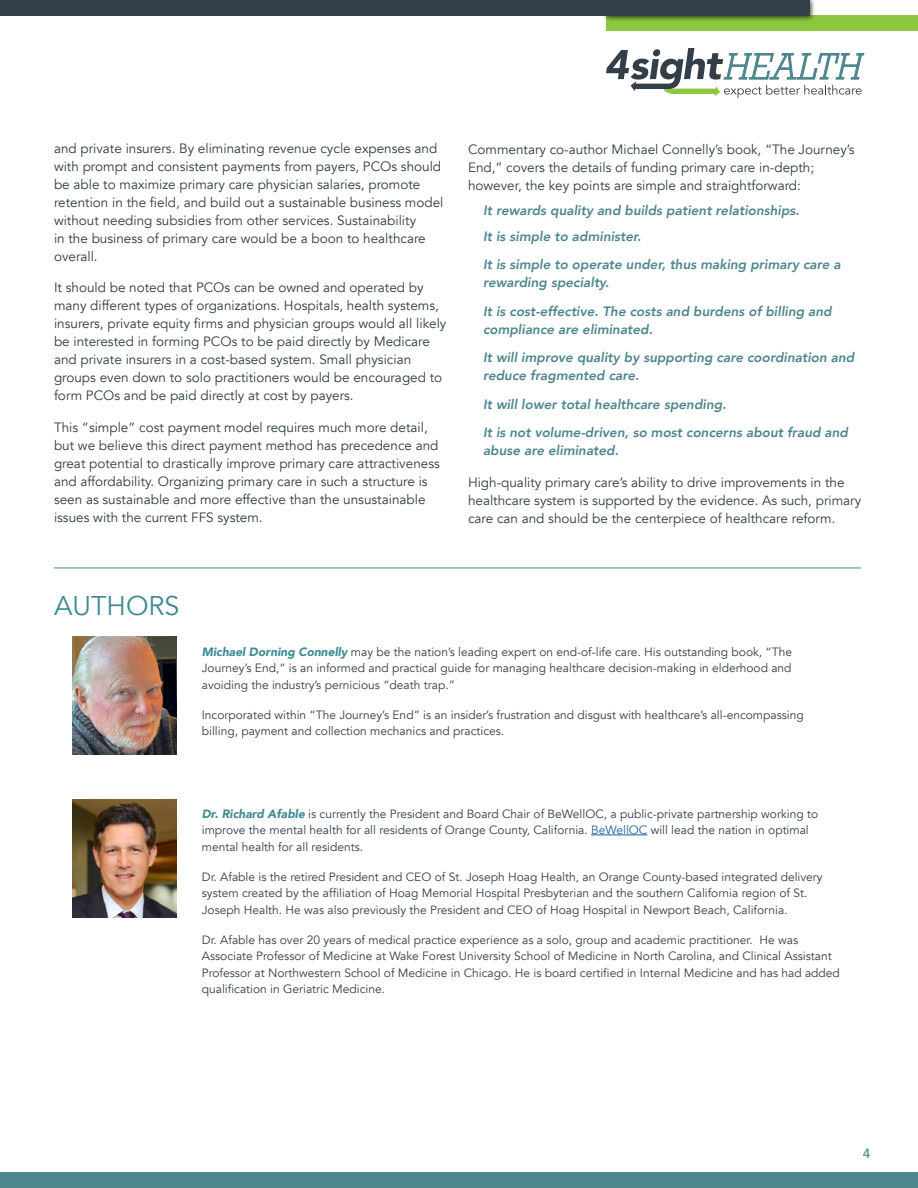
<style>
.page{position:relative;width:918px;height:1188px;background:#fff}
.page>*{position:absolute;margin:0;border:0;box-sizing:border-box;transform-origin:0 0}
.t1{font:27px "Avenir";color:#3e8b94}
.t2{font:13.5px/18px "Avenir";color:#303c42}
.t3{font:italic 800 13.5px/18px "Avenir";color:#4e868e}
.t4{font:500 13.5px "Avenir";color:#3e8b94}
.t5{font:12px/16.5px "Avenir";color:#333e48}
.s1{font-weight:900;font-style:italic;color:#3e8b94}
.s2{color:#215e9e}
</style>
<div class="page">
<svg style="left:606px;top:48px;width:258px;height:50px"></svg>
<div style="left:606px;top:16px;width:312px;height:15px;background:#8dc63f"></div>
<div style="left:602px;top:0;width:214px;height:22px;background:#000;opacity:.75"></div>
<div style="left:0;top:0;width:810px;height:16px;background:#333e48"></div>
<div style="left:0;top:1172px;width:918px;height:16px;background:#4e868e"></div>
<hr style="left:54px;top:568px;width:807px;height:1px;background:#3e8b94">
<hr style="left:591px;top:835px;width:56px;height:1px;background:#215e9e">
<img style="left:72px;top:636px;width:105px;height:118px">
<img style="left:72px;top:800px;width:105px;height:118px">
<p class="t2" style="left:54px;top:140px;width:391px">and private insurers. By eliminating revenue cycle expenses and with prompt and consistent payments from payers, PCOs should be able to maximize primary care physician salaries, promote retention in the field, and build out a sustainable business model without needing subsidies from other services. Sustainability<br>in the business of primary care would be a boon to healthcare overall.</p>
<p class="t2" style="left:54px;top:279px;width:394px">It should be noted that PCOs can be owned and operated by many different types of organizations. Hospitals, health systems, insurers, private equity firms and physician groups would all likely be interested in forming PCOs to be paid directly by Medicare and private insurers in a cost-based system. Small physician groups even down to solo practitioners would be encouraged to form PCOs and be paid directly at cost by payers.</p>
<p class="t2" style="left:54px;top:419px;width:387px">This “simple” cost payment model requires much more detail, but we believe this direct payment method has precedence and great potential to drastically improve primary care attractiveness and affordability. Organizing primary care in such a structure is seen as sustainable and more effective than the unsustainable issues with the current FFS system.</p>
<p class="t2" style="left:468px;top:140px;width:388px">Commentary co-author Michael Connelly’s book, “The Journey’s<br>End,” covers the details of funding primary care in-depth; however, the key points are simple and straightforward:</p>
<p class="t3" style="left:483px;top:198px;width:318px;line-height:25.5px">It rewards quality and builds patient relationships.<br>It is simple to administer.</p>
<p class="t3" style="left:483px;top:256px;width:359px">It is simple to operate under, thus making primary care a rewarding specialty.</p>
<p class="t3" style="left:483px;top:302px;width:350px">It is cost-effective. The costs and burdens of billing and compliance are eliminated.</p>
<p class="t3" style="left:483px;top:349px;width:373px">It will improve quality by supporting care coordination and reduce fragmented care.</p>
<p class="t3" style="left:483px;top:390px;width:367px;line-height:28.5px">It will lower total healthcare spending.<br>It is not volume-driven, so most concerns about fraud and</p>
<p class="t3" style="left:483px;top:442px;width:137px">abuse are eliminated.</p>
<p class="t2" style="left:468px;top:473px;width:395px">High-quality primary care’s ability to drive improvements in the healthcare system is supported by the evidence. As such, primary care can and should be the centerpiece of healthcare reform.</p>
<h1 class="t1" style="left:54px;top:590px;width:127px">AUTHORS</h1>
<p class="t5" style="left:202px;top:644px;width:592px;text-align:justify"><span class="s1">Michael Dorning Connelly</span> may be the nation’s leading expert on end-of-life care. His outstanding book, “The Journey’s End,” is an informed and practical guide for managing healthcare decision-making in elderhood and avoiding the industry’s pernicious “death trap.”</p>
<p class="t5" style="left:202px;top:707px;width:604px">Incorporated within “The Journey’s End” is an insider’s frustration and disgust with healthcare’s all-encompassing billing, payment and collection mechanics and practices.</p>
<p class="t5" style="left:202px;top:805px;width:618px"><span class="s1">Dr. Richard Afable</span> is currently the President and Board Chair of BeWellOC, a public-private partnership working to improve the mental health for all residents of Orange County, California. <span class="s2">BeWellOC</span> will lead the nation in optimal mental health for all residents.</p>
<p class="t5" style="left:202px;top:868px;width:622px">Dr. Afable is the retired President and CEO of St. Joseph Hoag Health, an Orange County-based integrated delivery system created by the affiliation of Hoag Memorial Hospital Presbyterian and the southern California region of St.<br>Joseph Health. He was also previously the President and CEO of Hoag Hospital in Newport Beach, California.</p>
<p class="t5" style="left:202px;top:931px;width:640px">Dr. Afable has over 20 years of medical practice experience as a solo, group and academic practitioner. He was Associate Professor of Medicine at Wake Forest University School of Medicine in North Carolina, and Clinical Assistant Professor at Northwestern School of Medicine in Chicago. He is board certified in Internal Medicine and has had added qualification in Geriatric Medicine.</p>
<p class="t4" style="left:863px;top:1142px;width:9px">4</p>
</div>
